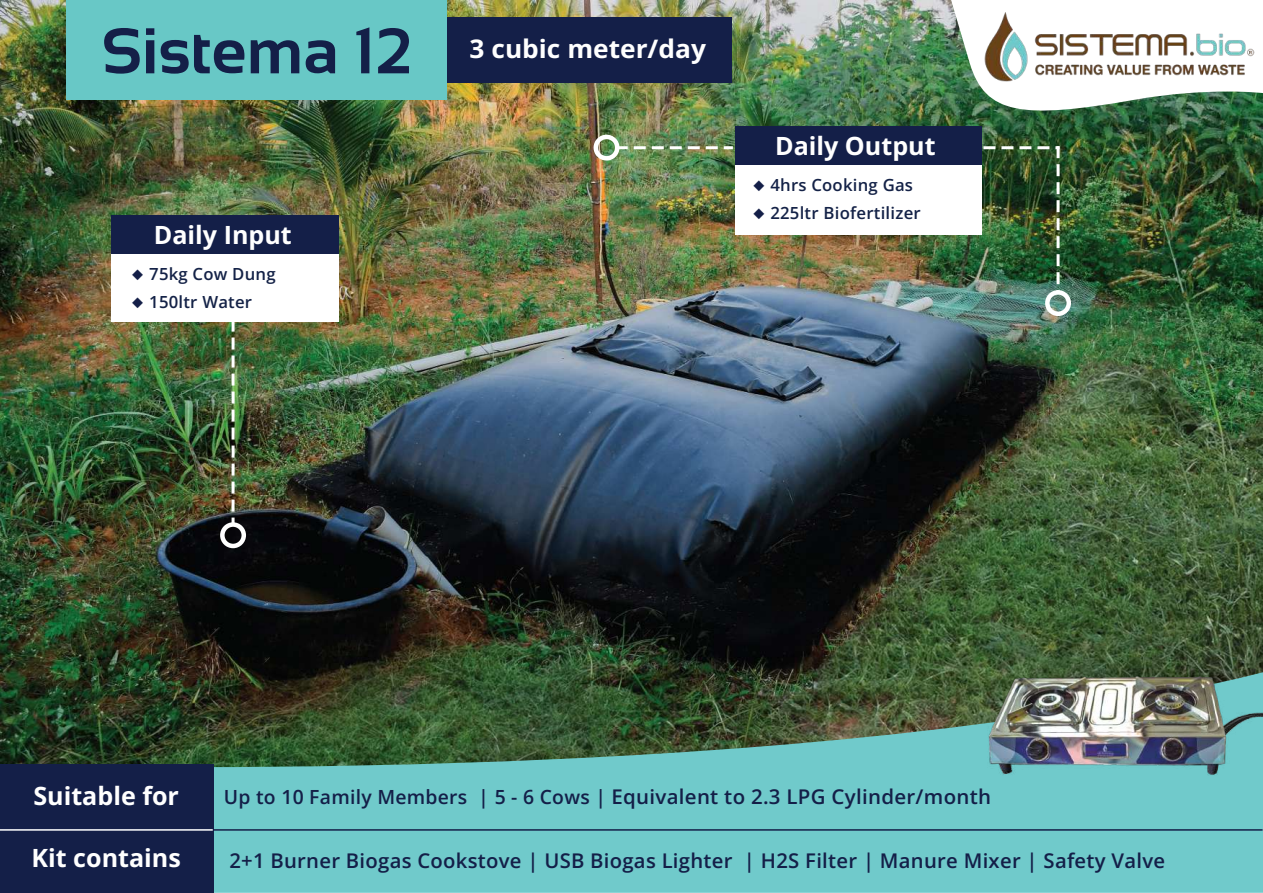
<style>
.page{position:relative;width:1263px;height:893px;background:#fff}
.page>*{position:absolute;margin:0;border:0;box-sizing:border-box;transform-origin:0 0}
.t1{font:700 64.5px "Sansation";color:#141f48}
.t2{font:700 25.5px "Open Sans";color:#fff}
.t3{font:700 25.05px "Open Sans";color:#fff}
.t4{font:600 20.25px "Open Sans";letter-spacing:.015em;color:#141f48}
.t5{font:600 16.8px "Open Sans";letter-spacing:.015em;color:#142247}
.t6{font:600 16.65px "Open Sans";letter-spacing:.015em;color:#142247}
.s1{font-family:"Montserrat";font-weight:300;font-size:19.5px;color:#141f48}
.s2{font-size:16.65px}
.s3{font-size:19.5px}
</style>
<div class="page">
<img style="left:0;top:0;width:1262px;height:672px">
<svg style="left:0;top:672px;width:1263px;height:221px;background:#58988c"></svg>
<div style="left:447px;top:18px;width:284px;height:65px;background:#141f48"></div>
<div style="left:735px;top:126px;width:247px;height:99px;background:#141f48"></div>
<div style="left:735px;top:166px;width:247px;height:69px;background:#fff"></div>
<div style="left:67px;top:0;width:380px;height:99px;background:#68c8c6"></div>
<div style="left:1045px;top:290px;width:26px;height:26px;border:4px solid #fff;border-radius:50%"></div>
<div style="left:594px;top:135px;width:25px;height:26px;border:4px solid #fff;border-radius:50%"></div>
<div style="left:220px;top:522px;width:26px;height:26px;border:4px solid #fff;border-radius:50%"></div>
<div style="left:0;top:830px;width:214px;height:63px;background:#141f48"></div>
<div style="left:111px;top:215px;width:228px;height:99px;background:#141f48"></div>
<div style="left:111px;top:255px;width:228px;height:67px;background:#fff"></div>
<div style="left:0;top:765px;width:214px;height:65px;background:#141f48"></div>
<svg style="left:617px;top:146px;width:114px;height:3px"></svg>
<img style="left:985px;top:146px;width:74px;height:146px">
<svg style="left:232px;top:322px;width:3px;height:202px"></svg>
<hr style="left:213px;top:829px;width:1049px;height:2px;background:#141f48">
<hr style="left:0;top:829px;width:213px;height:2px;background:#fff">
<img style="left:982px;top:655px;width:281px;height:145px">
<img style="left:951px;top:0;width:312px;height:120px">
<img style="left:985px;top:2px;width:278px;height:87px">
<h1 class="t1" style="left:102px;top:15px;width:312px">Sistema 12</h1>
<p class="t3" style="left:154px;top:217px;width:139px">Daily Input</p>
<p class="t6" style="left:132px;top:262px;width:145px"><span class="s1">◆</span> 75kg Cow Dung</p>
<p class="t6" style="left:132px;top:291px;width:122px"><span class="s1">◆</span> 150ltr Water</p>
<p class="t2" style="left:470px;top:30px;width:238px">3 cubic meter/day</p>
<p class="t3" style="left:775px;top:129px;width:162px">Daily Output</p>
<p class="t6" style="left:753px;top:173px;width:161px"><span class="s1">◆</span> 4hrs Cooking Gas</p>
<p class="t5" style="left:753px;top:202px;width:169px"><span class="s1">◆</span> <span class="s2">225ltr</span> Biofertilizer</p>
<p class="t3" style="left:33px;top:778px;width:147px">Suitable for</p>
<p class="t3" style="left:31px;top:840px;width:151px">Kit contains</p>
<p class="t4" style="left:224px;top:782px;width:769px"><span class="s3">Up to 10 Family Members | 5 - 6 Cows |</span> Equivalent to 2.3 LPG Cylinder/month</p>
<p class="t4" style="left:229px;top:847px;width:937px">2+1 Burner Biogas Cookstove | USB Biogas Lighter | H2S Filter | Manure Mixer | Safety Valve</p>
</div>
